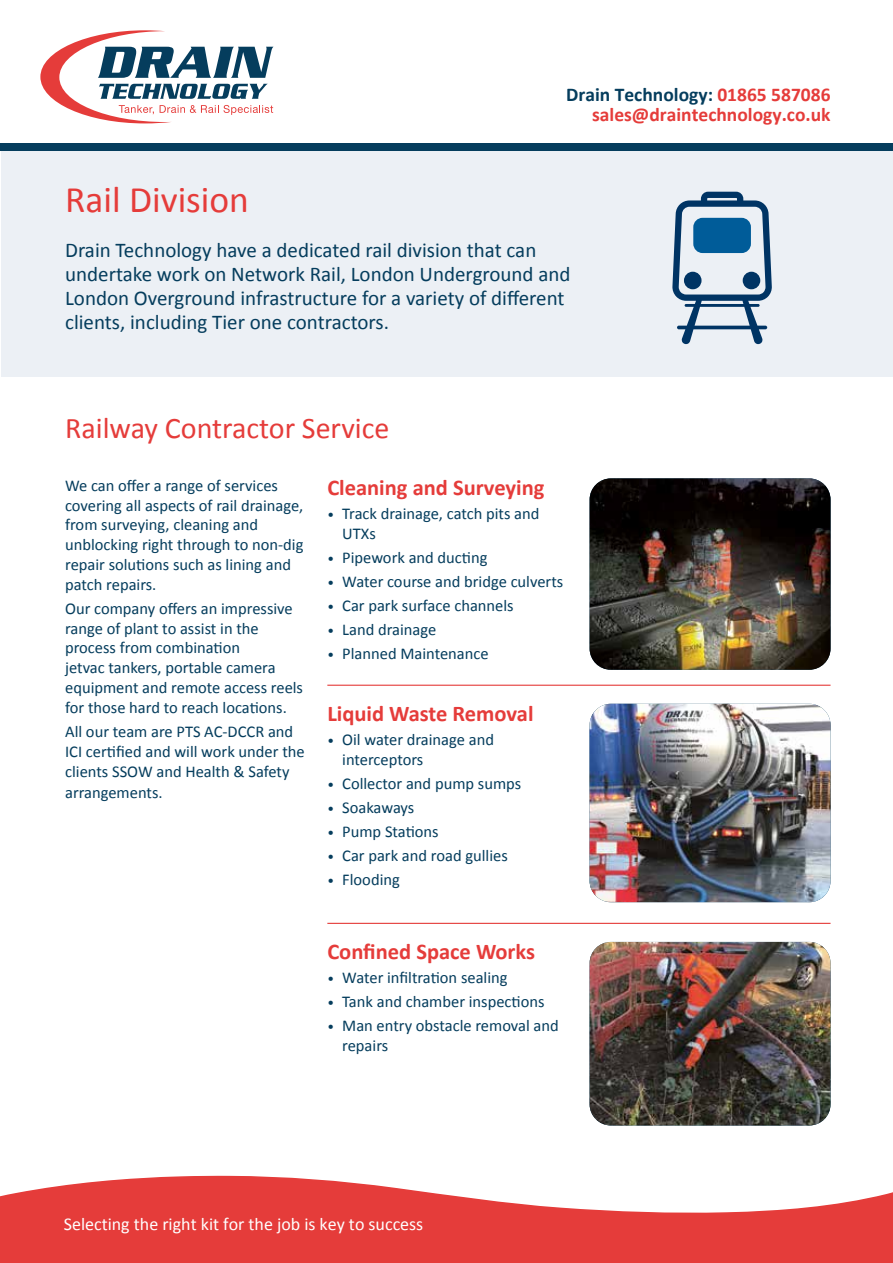
<style>
.page{position:relative;width:893px;height:1263px;background:#fff}
.page>*{position:absolute;margin:0;border:0;box-sizing:border-box;transform-origin:0 0}
.t1{font:37.5px "Calibri";color:#e53c3a}
.t2{font:30px "Calibri";color:#e53c3a}
.t3{font:700 22.5px "Calibri";color:#e53c3a}
.t4{font:21px/24px "Calibri";color:#053d5d}
.t5{font:700 19.5px/19.5px "Calibri";color:#e53c3a;text-align:right}
.t6{font:18px "Calibri";color:#fff}
.t7{font:16.5px/19.8px "Calibri";color:#053d5d}
.s1{color:#053d5d}
.s2{font-size:13.5px}
</style>
<div class="page">
<div style="left:0;top:144px;width:893px;height:7px;background:#053d5d"></div>
<img style="left:590px;top:478px;width:240px;height:192px">
<img style="left:590px;top:704px;width:240px;height:198px">
<img style="left:590px;top:942px;width:240px;height:183px">
<hr style="left:327px;top:685px;width:503px;height:1px;background:#e53c3a">
<hr style="left:327px;top:923px;width:503px;height:1px;background:#e53c3a">
<div style="left:1px;top:151px;width:892px;height:225px;background:#ecf0f5"></div>
<svg style="left:672px;top:192px;width:100px;height:152px"></svg>
<div style="left:693px;top:218px;width:58px;height:35px;background:#005c99;border-radius:9px"></div>
<svg style="left:0;top:1175px;width:893px;height:88px;fill:#e53c3a"></svg>
<svg style="left:40px;top:30px;width:233px;height:93px"></svg>
<p class="t5" style="left:566px;top:85px;width:266px"><span class="s1">Drain Technology:</span> 01865 587086 sales@draintechnology.co.uk</p>
<h1 class="t1" style="left:65px;top:174px;width:185px">Rail Division</h1>
<p class="t4" style="left:65px;top:238px;width:507px">Drain Technology have a dedicated rail division that can undertake work on Network Rail, London Underground and London Overground infrastructure for a variety of different clients, including Tier one contractors.</p>
<h2 class="t2" style="left:65px;top:407px;width:326px">Railway Contractor Service</h2>
<p class="t7" style="left:65px;top:475px;width:240px">We can offer a range of services covering all aspects of rail drainage, from surveying, cleaning and unblocking right through to non-dig repair solutions such as lining and patch repairs.</p>
<p class="t7" style="left:65px;top:598px;width:239px">Our company offers an impressive range of plant to assist in the process from combination<br>jetvac tankers, portable camera equipment and remote access reels for those hard to reach locations.</p>
<p class="t7" style="left:65px;top:721px;width:241px">All our team are PTS AC-DCCR and<br>ICI certified and will work under the clients SSOW and Health &amp; Safety</p>
<p class="t7" style="left:65px;top:782px;width:99px">arrangements.</p>
<h3 class="t3" style="left:327px;top:472px;width:219px">Cleaning and Surveying</h3>
<p class="t7" style="left:342px;top:503px;width:199px;text-indent:-15px"><span class="s2">•</span> Track drainage, catch pits and<br>UTXs</p>
<p class="t7" style="left:327px;top:547px;width:162px"><span class="s2">•</span> Pipework and ducting</p>
<p class="t7" style="left:327px;top:571px;width:237px"><span class="s2">•</span> Water course and bridge culverts</p>
<p class="t7" style="left:327px;top:595px;width:188px"><span class="s2">•</span> Car park surface channels</p>
<p class="t7" style="left:327px;top:619px;width:110px"><span class="s2">•</span> Land drainage</p>
<p class="t7" style="left:327px;top:644px;width:163px"><span class="s2">•</span> Planned Maintenance</p>
<h3 class="t3" style="left:327px;top:697px;width:208px">Liquid Waste Removal</h3>
<p class="t7" style="left:342px;top:729px;width:153px;text-indent:-15px"><span class="s2">•</span> Oil water drainage and interceptors</p>
<p class="t7" style="left:327px;top:773px;width:195px"><span class="s2">•</span> Collector and pump sumps</p>
<p class="t7" style="left:327px;top:797px;width:89px"><span class="s2">•</span> Soakaways</p>
<p class="t7" style="left:327px;top:821px;width:113px"><span class="s2">•</span> Pump Stations</p>
<p class="t7" style="left:327px;top:845px;width:182px"><span class="s2">•</span> Car park and road gullies</p>
<p class="t7" style="left:327px;top:869px;width:74px"><span class="s2">•</span> Flooding</p>
<h3 class="t3" style="left:327px;top:935px;width:209px">Confined Space Works</h3>
<p class="t7" style="left:327px;top:967px;width:182px"><span class="s2">•</span> Water infiltration sealing</p>
<p class="t7" style="left:327px;top:991px;width:219px"><span class="s2">•</span> Tank and chamber inspections</p>
<p class="t7" style="left:342px;top:1015px;width:218px;text-indent:-15px"><span class="s2">•</span> Man entry obstacle removal and repairs</p>
<p class="t6" style="left:64px;top:1211px;width:361px">Selecting the right kit for the job is key to success</p>
</div>
